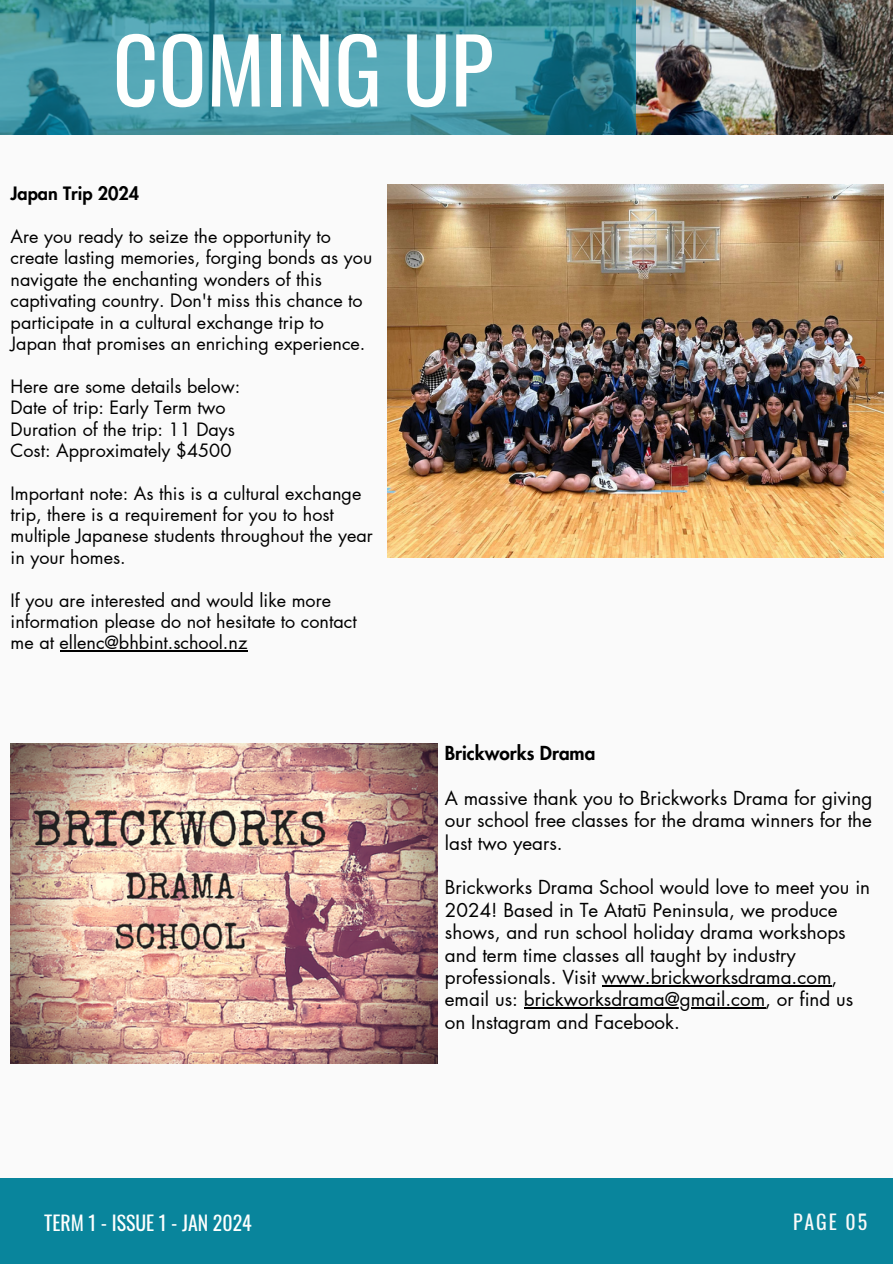
<style>
.page{position:relative;width:893px;height:1264px;background:#fff}
.page>*{position:absolute;margin:0;border:0;box-sizing:border-box;transform-origin:0 0}
.t1{font:88.95px "Oswald";color:#fefffe}
.t2{font:19.8px "Oswald";color:#fefffe}
.t3{font:19.8px "Oswald";letter-spacing:.1em;color:#fafafa}
.t4{font:18.9px/22.4px "Futura LT Pro";color:#000;text-align:justify}
.t5{font:800 18.9px "Futura LT Pro";color:#000}
.t6{font:18px/21.3px "Futura LT Pro";color:#000}
.t7{font:800 18px "Futura LT Pro";color:#000}
</style>
<div class="page">
<div style="left:0;top:0;width:892px;height:1263px;background:#fafafa"></div>
<div style="left:0;top:1177px;width:892px;height:86px;background:#09859c"></div>
<img style="left:635px;top:0;width:257px;height:134px">
<svg style="left:0;top:0;width:635px;height:135px;background:#4193a1"></svg>
<img style="left:387px;top:184px;width:496px;height:373px">
<img style="left:11px;top:743px;width:426px;height:320px">
<hr style="left:60px;top:650px;width:187px;height:1px;background:#000">
<hr style="left:602px;top:985px;width:229px;height:1px;background:#000">
<hr style="left:523px;top:1007px;width:242px;height:1px;background:#000">
<p class="t1" style="left:113px;top:0;width:382px">COMING UP</p>
<p class="t7" style="left:11px;top:185px;width:130px">Japan Trip 2024</p>
<p class="t6" style="left:11px;top:226px;width:363px">Are you ready to seize the opportunity to create lasting memories, forging bonds as you navigate the enchanting wonders of this captivating country. Don't miss this chance to participate in a cultural exchange trip to Japan that promises an enriching experience.</p>
<p class="t6" style="left:11px;top:376px;width:231px">Here are some details below:</p>
<p class="t6" style="left:11px;top:397px;width:216px">Date of trip: Early Term two</p>
<p class="t6" style="left:11px;top:419px;width:226px">Duration of the trip: 11 Days</p>
<p class="t6" style="left:11px;top:440px;width:222px">Cost: Approximately $4500</p>
<h3 class="t6" style="left:11px;top:483px;width:363px">Important note: As this is a cultural exchange trip, there is a requirement for you to host multiple Japanese students throughout the year in your homes.</h3>
<p class="t6" style="left:11px;top:590px;width:347px">If you are interested and would like more information please do not hesitate to contact me at ellenc@bhbint.school.nz</p>
<p class="t5" style="left:445px;top:744px;width:152px">Brickworks Drama</p>
<h2 class="t4" style="left:445px;top:787px;width:429px">A massive thank you to Brickworks Drama for giving our school free classes for the drama winners for the last two years.</h2>
<h2 class="t4" style="left:445px;top:877px;width:427px;text-align:left">Brickworks Drama School would love to meet you in 2024! Based in Te Atatū Peninsula, we produce shows, and run school holiday drama workshops and term time classes all taught by industry professionals. Visit www.brickworksdrama.com, email us: brickworksdrama@gmail.com, or find us on Instagram and Facebook.</h2>
<p class="t2" style="left:44px;top:1206px;width:209px">TERM 1 - ISSUE 1 - JAN 2024</p>
<p class="t3" style="left:793px;top:1206px;width:76px">PAGE 05</p>
</div>
